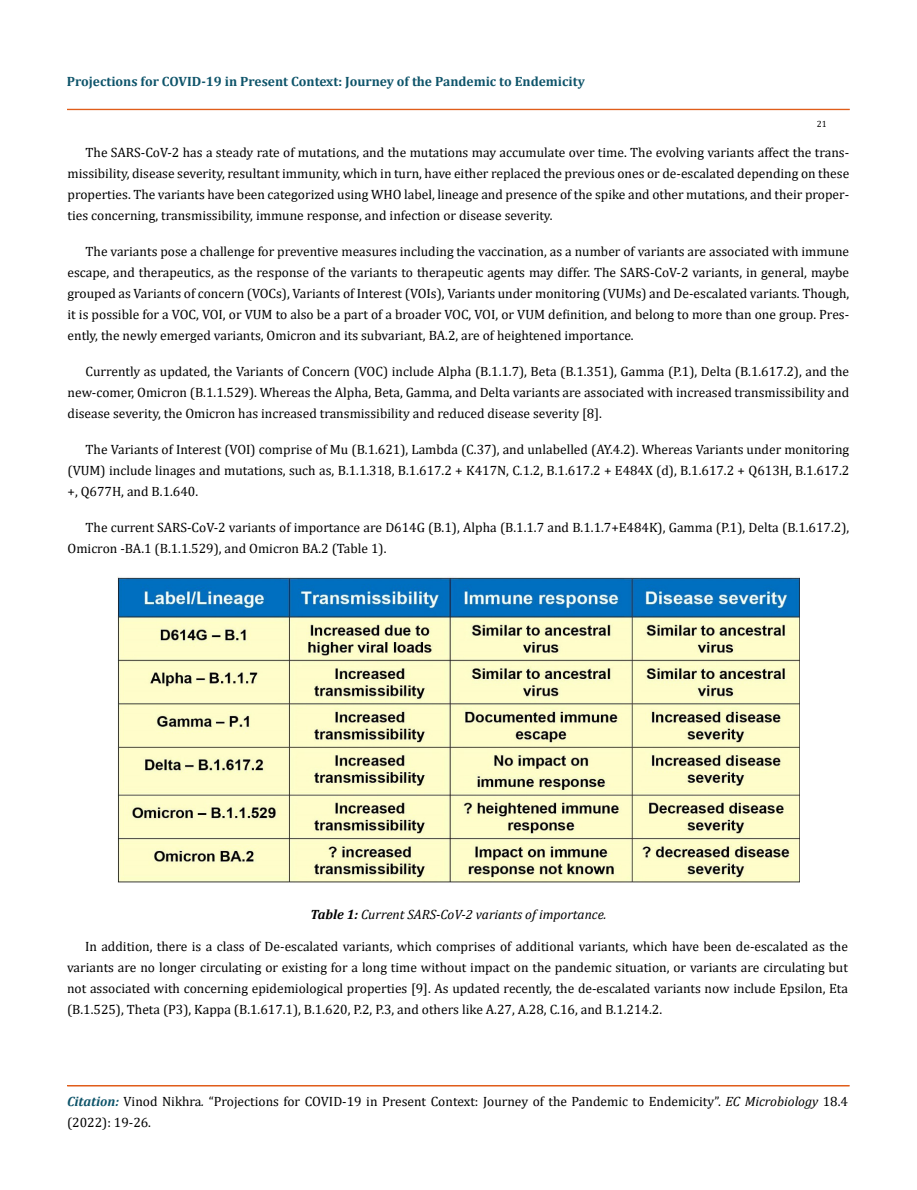
<style>
.page{position:relative;width:917px;height:1190px;background:#fff}
.page>*{position:absolute;margin:0;border:0;box-sizing:border-box;transform-origin:0 0}
.t1{font:13.5px/21px "Cambria";color:#000;text-align:justify}
.t2{font:700 13.5px "Cambria";color:#0e546a}
.t3{font:italic 13.5px "Cambria";color:#000}
.t4{font:9px "Cambria";color:#000}
.s1{font-weight:700}
.s2{font-weight:700;font-style:italic;color:#0e546a}
.s3{font-style:italic}
</style>
<div class="page">
<div style="left:67px;top:109px;width:782px;height:1px;border:1px solid #e05d1a"></div>
<div style="left:67px;top:1085px;width:782px;height:1px;border:1px solid #e05d1a"></div>
<img style="left:118px;top:576px;width:681px;height:306px">
<p class="t2" style="left:67px;top:72px;width:519px">Projections for COVID-19 in Present Context: Journey of the Pandemic to Endemicity</p>
<p class="t4" style="left:816px;top:118px;width:11px">21</p>
<p class="t1" style="left:68px;top:142px;width:783px;text-indent:18px">The SARS-CoV-2 has a steady rate of mutations, and the mutations may accumulate over time. The evolving variants affect the trans&shy;missibility, disease severity, resultant immunity, which in turn, have either replaced the previous ones or de-escalated depending on these properties. The variants have been categorized using WHO label, lineage and presence of the spike and other mutations, and their proper&shy;ties concerning, transmissibility, immune response, and infection or disease severity.</p>
<p class="t1" style="left:68px;top:241px;width:783px;text-indent:18px">The variants pose a challenge for preventive measures including the vaccination, as a number of variants are associated with immune escape, and therapeutics, as the response of the variants to therapeutic agents may differ. The SARS-CoV-2 variants, in general, maybe grouped as Variants of concern (VOCs), Variants of Interest (VOIs), Variants under monitoring (VUMs) and De-escalated variants. Though, it is possible for a VOC, VOI, or VUM to also be a part of a broader VOC, VOI, or VUM definition, and belong to more than one group. Pres&shy;ently, the newly emerged variants, Omicron and its subvariant, BA.2, are of heightened importance.</p>
<p class="t1" style="left:68px;top:361px;width:783px;text-indent:18px">Currently as updated, the Variants of Concern (VOC) include Alpha (B.1.1.7), Beta (B.1.351), Gamma (P.1), Delta (B.1.617.2), and the new-comer, Omicron (B.1.1.529). Whereas the Alpha, Beta, Gamma, and Delta variants are associated with increased transmissibility and disease severity, the Omicron has increased transmissibility and reduced disease severity [8].</p>
<p class="t1" style="left:68px;top:439px;width:783px;text-indent:18px">The Variants of Interest (VOI) comprise of Mu (B.1.621), Lambda (C.37), and unlabelled (AY.4.2). Whereas Variants under monitoring (VUM) include linages and mutations, such as, B.1.1.318, B.1.617.2 + K417N, C.1.2, B.1.617.2 + E484X (d), B.1.617.2 + Q613H, B.1.617.2 +, Q677H, and B.1.640.</p>
<p class="t1" style="left:68px;top:517px;width:783px;text-indent:18px">The current SARS-CoV-2 variants of importance are D614G (B.1), Alpha (B.1.1.7 and B.1.1.7+E484K), Gamma (P.1), Delta (B.1.617.2),<br>Omicron -BA.1 (B.1.1.529), and Omicron BA.2 (Table 1).</p>
<p class="t3" style="left:310px;top:904px;width:297px"><span class="s1">Table 1:</span> Current SARS-CoV-2 variants of importance.</p>
<p class="t1" style="left:67px;top:936px;width:782px;text-indent:18px">In addition, there is a class of De-escalated variants, which comprises of additional variants, which have been de-escalated as the variants are no longer circulating or existing for a long time without impact on the pandemic situation, or variants are circulating but not associated with concerning epidemiological properties [9]. As updated recently, the de-escalated variants now include Epsilon, Eta (B.1.525), Theta (P3), Kappa (B.1.617.1), B.1.620, P.2, P.3, and others like A.27, A.28, C.16, and B.1.214.2.</p>
<p class="t1" style="left:67px;top:1090px;width:782px"><span class="s2">Citation:</span> Vinod Nikhra<span class="s3">.</span> “Projections for COVID-19 in Present Context: Journey of the Pandemic to Endemicity”. <span class="s3">EC Microbiology</span> 18.4 (2022): 19-26.</p>
</div>
